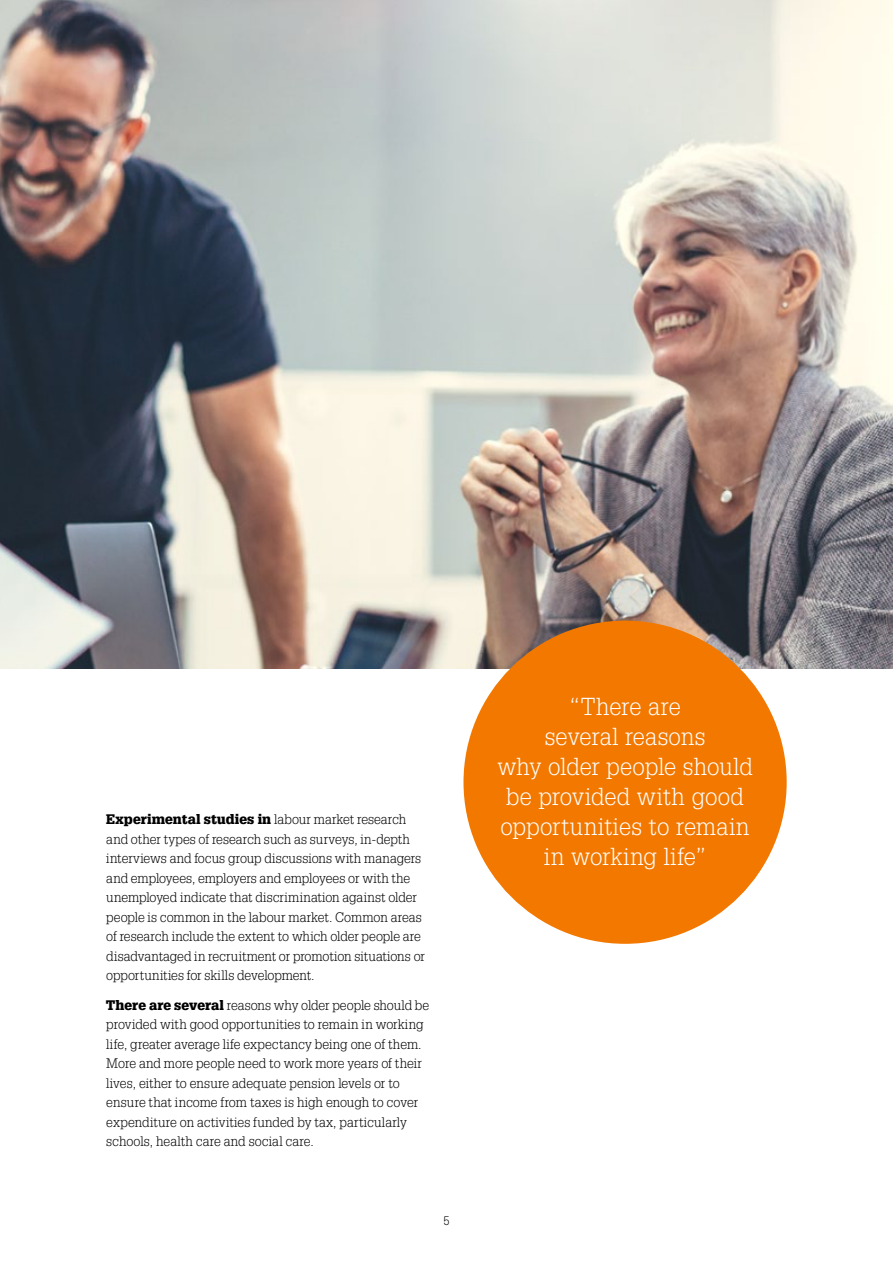
<style>
.page{position:relative;width:893px;height:1263px;background:#fff}
.page>*{position:absolute;margin:0;border:0;box-sizing:border-box;transform-origin:0 0}
.t1{font:300 24px/30px "Glypha LT Std";letter-spacing:.005em;color:#fff;text-align:center}
.t2{font:300 13.5px/19.5px "Glypha LT Std";letter-spacing:-.005em;color:#000}
.t3{font:300 12px "Glypha LT Std";color:#000}
.s1{font-weight:900}
</style>
<div class="page">
<img style="left:0;top:0;width:893px;height:668px">
<div style="left:463px;top:621px;width:324px;height:323px;background:#f37800;border-radius:50%"></div>
<p class="t2" style="left:106px;top:810px;width:320px"><span class="s1">Experimental studies in</span> labour market research and other types of research such as surveys, in-depth interviews and focus group discussions with managers and employees, employers and employees or with the unemployed indicate that discrimination against older people is common in the labour market. Common areas of research include the extent to which older people are disadvantaged in recruitment or promotion situations or opportunities for skills development.</p>
<p class="t2" style="left:106px;top:995px;width:324px"><span class="s1">There are several</span> reasons why older people should be provided with good opportunities to remain in working life, greater average life expectancy being one of them.<br>More and more people need to work more years of their lives, either to ensure adequate pension levels or to ensure that income from taxes is high enough to cover expenditure on activities funded by tax, particularly schools, health care and social care.</p>
<p class="t3" style="left:443px;top:1214px;width:7px">5</p>
<h1 class="t1" style="left:497px;top:692px;width:257px">“There are<br>several reasons<br>why older people should be provided with good opportunities to remain in working life”</h1>
</div>
